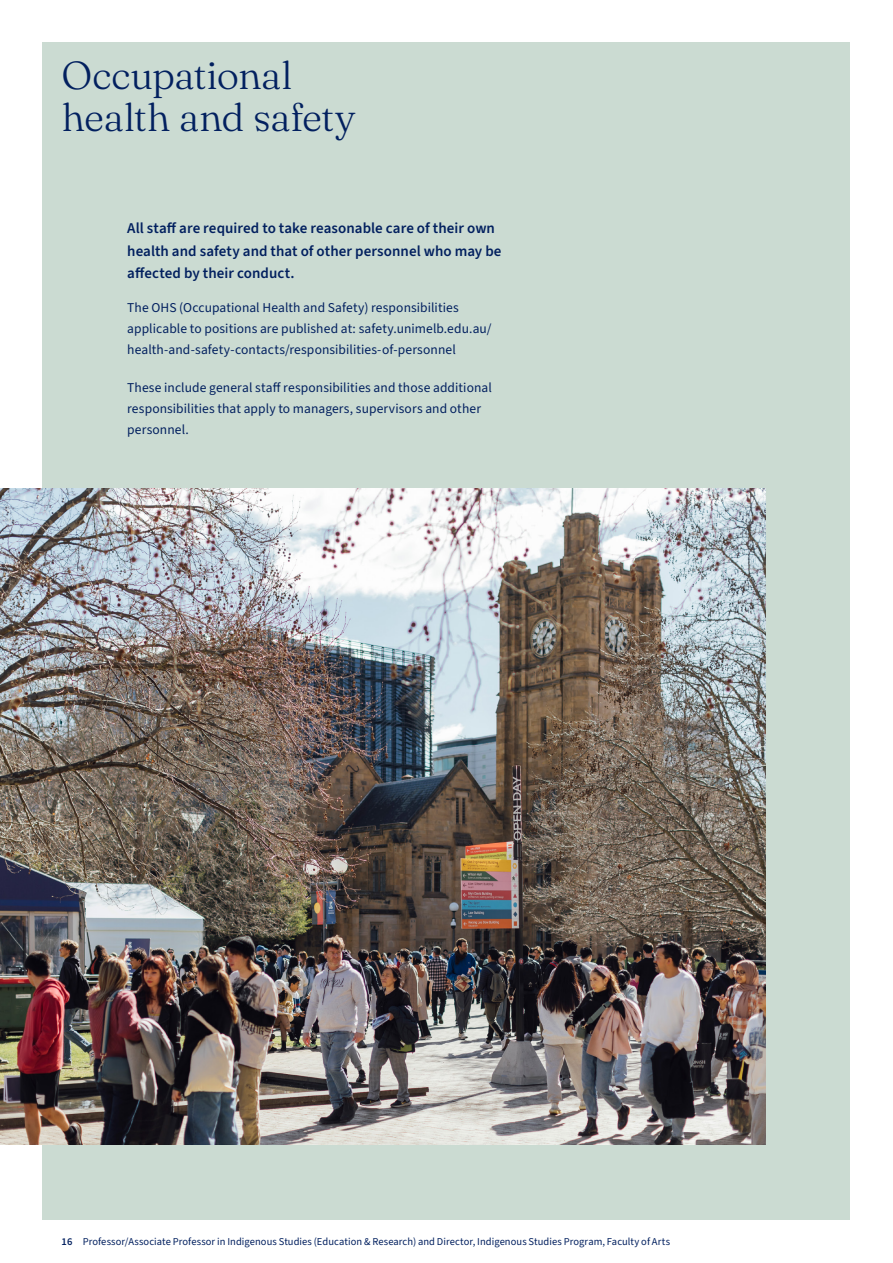
<style>
.page{position:relative;width:893px;height:1263px;background:#fff}
.page>*{position:absolute;margin:0;border:0;box-sizing:border-box;transform-origin:0 0}
.ADV_Recruitment_-_H1{font:300 39px/42px "Fraunces 9 pt";letter-spacing:-.015em;color:#02205f}
.ADV_Recruitment_-_Intro{font:600 15px/22.5px "Source Sans 3";letter-spacing:.005em;color:#02205f}
.ADV_Recruitment_-_Body_Copy{font:13.5px/21px "Source Sans 3";letter-spacing:.005em;color:#02205f}
.t1{font:10.5px "Source Sans 3";letter-spacing:.005em;color:#02205f}
.s1{font-weight:600}
</style>
<div class="page">
<div style="left:43px;top:43px;width:807px;height:1177px;background:#cbdbd2"></div>
<img style="left:0;top:488px;width:766px;height:656px">
<p class="ADV_Recruitment_-_H1" style="left:62px;top:52px;width:296px">Occupational health and safety</p>
<p class="ADV_Recruitment_-_Intro" style="left:127px;top:217px;width:376px">All staff are required to take reasonable care of their own health and safety and that of other personnel who may be affected by their conduct.</p>
<p class="ADV_Recruitment_-_Body_Copy" style="left:127px;top:297px;width:366px">The OHS (Occupational Health and Safety) responsibilities applicable to positions are published at: safety.unimelb.edu.au/ health-and-safety-contacts/responsibilities-of-personnel</p>
<p class="ADV_Recruitment_-_Body_Copy" style="left:127px;top:377px;width:366px">These include general staff responsibilities and those additional responsibilities that apply to managers, supervisors and other personnel.</p>
<p class="t1" style="left:62px;top:1235px;width:610px"><span class="s1">16</span> Professor/Associate Professor in Indigenous Studies (Education &amp; Research) and Director, Indigenous Studies Program, Faculty of Arts</p>
</div>
